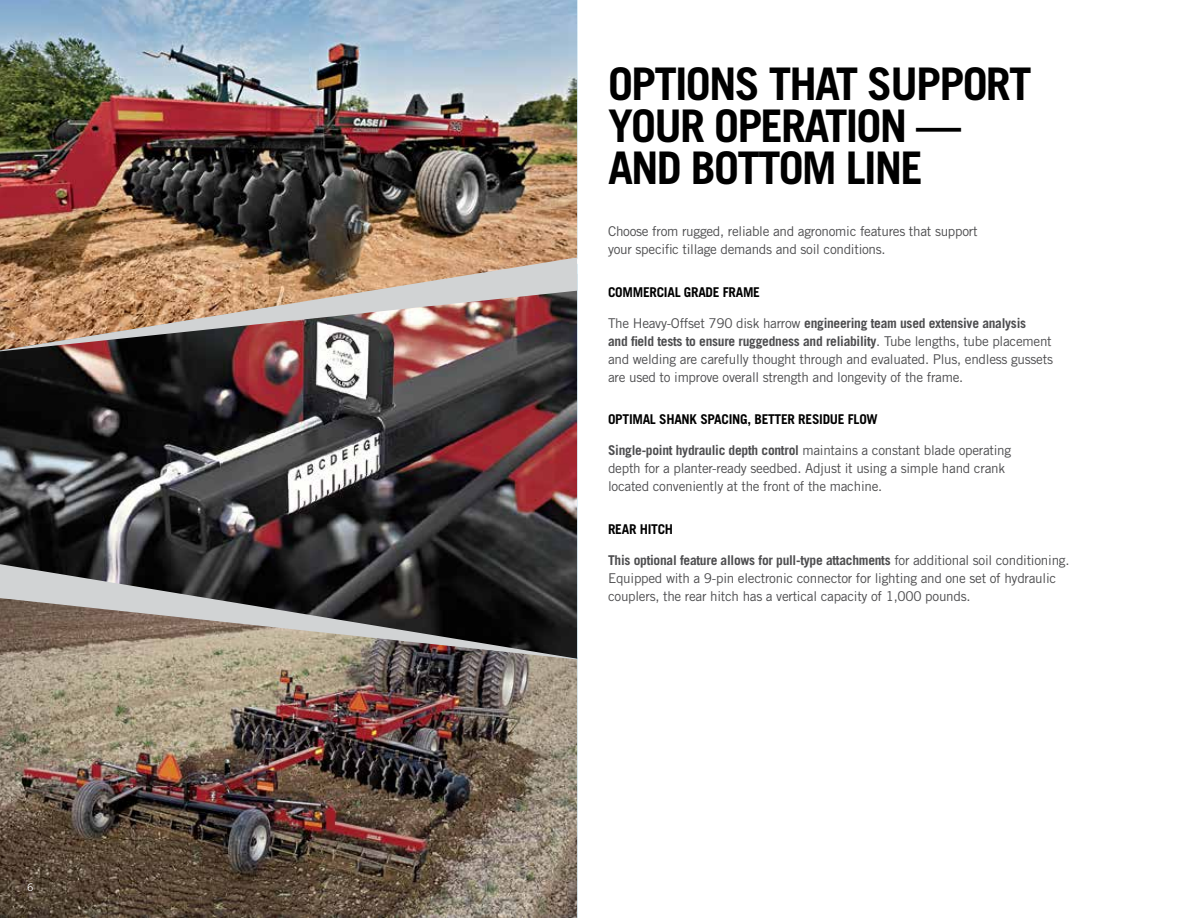
<style>
.page{position:relative;width:1188px;height:918px;background:#fff}
.page>*{position:absolute;margin:0;border:0;box-sizing:border-box;transform-origin:0 0}
.t1{font:700 45px/42px "Trade Gothic LT Std";letter-spacing:-.04em;color:#000}
.t2{font:13.5px/18px "Trade Gothic LT Std";letter-spacing:-.02em;color:#4d4d4f}
.t3{font:700 13.5px "Trade Gothic LT Std";letter-spacing:-.02em;color:#000}
.t4{font:10.5px "Trade Gothic LT Std";color:#fff}
.s1{font-weight:700}
</style>
<div class="page">
<img style="left:0;top:660px;width:577px;height:258px">
<img style="left:0;top:351px;width:577px;height:213px">
<img style="left:0;top:0;width:577px;height:257px">
<img style="left:0;top:257px;width:577px;height:94px">
<svg style="left:0;top:564px;width:577px;height:96px;background:#645f59"></svg>
<p class="t4" style="left:27px;top:881px;width:8px">6</p>
<h1 class="t1" style="left:608px;top:62px;width:425px">OPTIONS THAT SUPPORT<br>YOUR OPERATION —<br>AND BOTTOM LINE</h1>
<p class="t2" style="left:608px;top:222px;width:371px">Choose from rugged, reliable and agronomic features that support your specific tillage demands and soil conditions.</p>
<p class="t3" style="left:608px;top:284px;width:153px">COMMERCIAL GRADE FRAME</p>
<p class="t2" style="left:608px;top:314px;width:446px">The Heavy-Offset 790 disk harrow <span class="s1">engineering team used extensive analysis<br>and field tests to ensure ruggedness and reliability</span>. Tube lengths, tube placement and welding are carefully thought through and evaluated. Plus, endless gussets are used to improve overall strength and longevity of the frame.</p>
<p class="t3" style="left:608px;top:411px;width:271px">OPTIMAL SHANK SPACING, BETTER RESIDUE FLOW</p>
<p class="t2" style="left:608px;top:441px;width:405px"><span class="s1">Single-point hydraulic depth control</span> maintains a constant blade operating depth for a planter-ready seedbed. Adjust it using a simple hand crank located conveniently at the front of the machine.</p>
<p class="t3" style="left:608px;top:520px;width:67px">REAR HITCH</p>
<p class="t2" style="left:608px;top:551px;width:463px"><span class="s1">This optional feature allows for pull-type attachments</span> for additional soil conditioning.<br>Equipped with a 9-pin electronic connector for lighting and one set of hydraulic couplers, the rear hitch has a vertical capacity of 1,000 pounds.</p>
</div>
